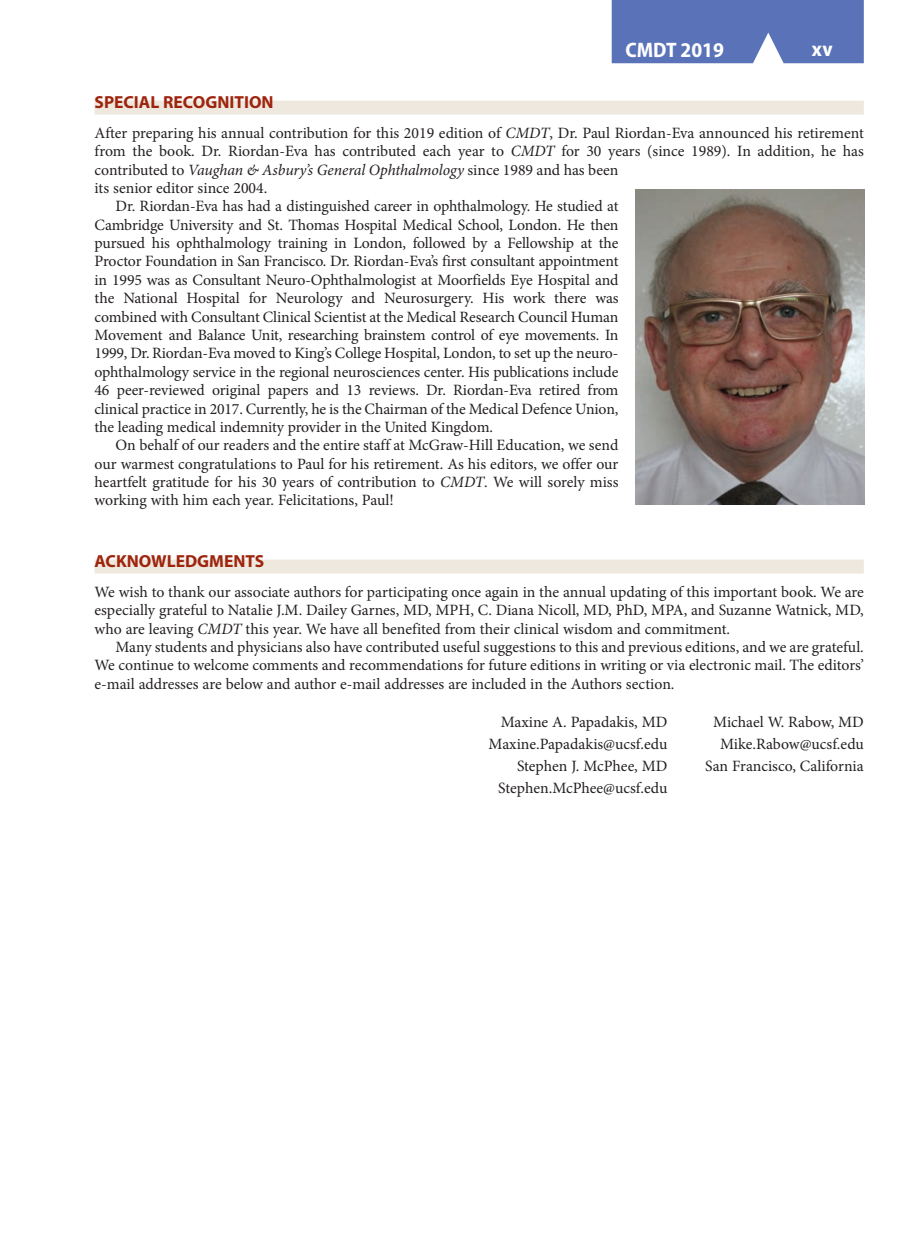
<style>
.page{position:relative;width:906px;height:1260px;background:#fff}
.page>*{position:absolute;margin:0;border:0;box-sizing:border-box;transform-origin:0 0}
.t1{font:700 semi-condensed 21px "Myriad Pro";color:#fff}
.TOC_H1{font:700 17.5px "Myriad Pro";color:#9e240d}
.TX{font:15.75px/18.4px "Minion Pro";letter-spacing:-.01em;color:#231f20;text-align:justify}
.TX1{font:15.75px/18.4px "Minion Pro";color:#231f20}
.text{font:15.75px/18.4px "Minion Pro";color:#231f20;text-align:justify}
.s1{font-style:italic}
</style>
<div class="page">
<div style="left:611px;top:0;width:252px;height:63px;background:#5a73b8"></div>
<div style="left:94px;top:101px;width:769px;height:14px;background:#eee8de"></div>
<div style="left:94px;top:560px;width:769px;height:14px;background:#eee8de"></div>
<img style="left:636px;top:189px;width:228px;height:315px">
<h1 class="t1" style="left:625px;top:38px;width:100px">CMDT 2019</h1>
<h1 class="t1" style="left:812px;top:37px;width:22px">xv</h1>
<p class="TOC_H1" style="left:94px;top:90px;width:181px">SPECIAL RECOGNITION</p>
<p class="TX1" style="left:94px;top:124px;width:770px">After preparing his annual contribution for this 2019 edition of <span class="s1">CMDT</span>, Dr. Paul Riordan-Eva announced his retirement from the book. Dr. Riordan-Eva has contributed each year to <span class="s1">CMDT</span> for 30 years (since 1989). In addition, he has contributed to <span class="s1">Vaughan &amp; Asbury’s General Ophthalmology</span> since 1989 and has been<br>its senior editor since 2004.</p>
<p class="TX" style="left:94px;top:197px;width:525px;text-indent:21px">Dr. Riordan-Eva has had a distinguished career in ophthalmology. He studied at Cambridge University and St. Thomas Hospital Medical School, London. He then pursued his ophthalmology training in London, followed by a Fellowship at the Proctor Foundation in San Francisco. Dr. Riordan-Eva’s first consultant appointment in 1995 was as Consultant Neuro-Ophthalmologist at Moorfields Eye Hospital and the National Hospital for Neurology and Neurosurgery. His work there was combined with Consultant Clinical Scientist at the Medical Research Council Human Movement and Balance Unit, researching brainstem control of eye movements. In 1999, Dr. Riordan-Eva moved to King’s College Hospital, London, to set up the neuro&shy;ophthalmology service in the regional neurosciences center. His publications include 46 peer-reviewed original papers and 13 reviews. Dr. Riordan-Eva retired from clinical practice in 2017. Currently, he is the Chairman of the Medical Defence Union, the leading medical indemnity provider in the United Kingdom.</p>
<p class="TX" style="left:94px;top:436px;width:525px;text-indent:21px">On behalf of our readers and the entire staff at McGraw-Hill Education, we send our warmest congratulations to Paul for his retirement. As his editors, we offer our heartfelt gratitude for his 30 years of contribution to <span class="s1">CMDT</span>. We will sorely miss working with him each year. Felicitations, Paul!</p>
<p class="TOC_H1" style="left:94px;top:549px;width:171px">ACKNOWLEDGMENTS</p>
<p class="TX1" style="left:94px;top:583px;width:771px;text-align:justify">We wish to thank our associate authors for participating once again in the annual updating of this important book. We are especially grateful to Natalie J.M. Dailey Garnes, MD, MPH, C. Diana Nicoll, MD, PhD, MPA, and Suzanne Watnick, MD, who are leaving <span class="s1">CMDT</span> this year. We have all benefited from their clinical wisdom and commitment.</p>
<p class="text" style="left:94px;top:638px;width:770px;text-indent:21px">Many students and physicians also have contributed useful suggestions to this and previous editions, and we are grateful.<br>We continue to welcome comments and recommendations for future editions in writing or via electronic mail. The editors’ e-mail addresses are below and author e-mail addresses are included in the Authors section.</p>
<p class="TX1" style="left:500px;top:713px;width:168px">Maxine A. Papadakis, MD</p>
<p class="TX1" style="left:488px;top:735px;width:180px">Maxine.Papadakis@ucsf.edu</p>
<p class="TX1" style="left:517px;top:757px;width:152px">Stephen J. McPhee, MD</p>
<p class="TX1" style="left:498px;top:779px;width:171px">Stephen.McPhee@ucsf.edu</p>
<p class="TX1" style="left:713px;top:713px;width:152px">Michael W. Rabow, MD</p>
<p class="TX1" style="left:720px;top:735px;width:145px">Mike.Rabow@ucsf.edu</p>
<p class="TX1" style="left:705px;top:757px;width:160px">San Francisco, California</p>
</div>
